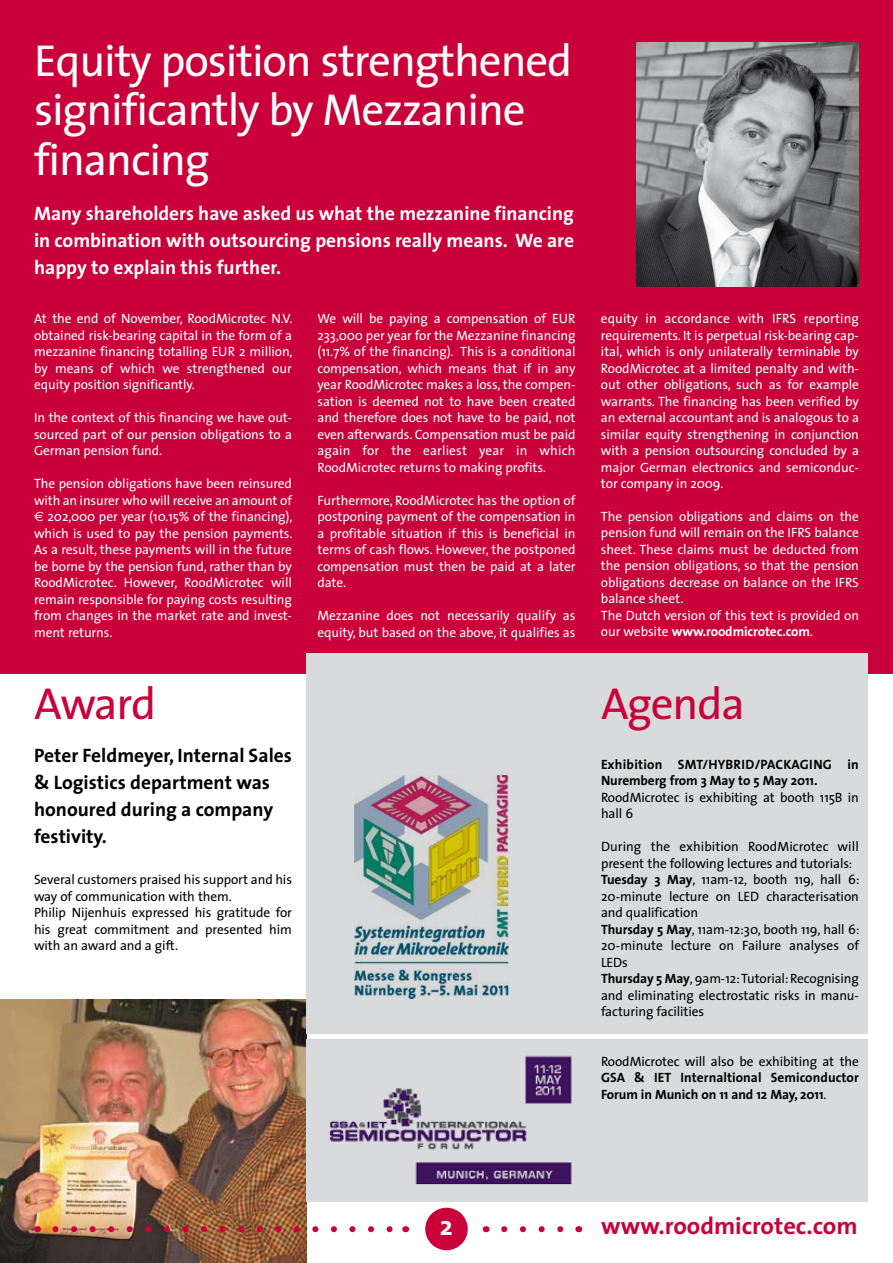
<style>
.page{position:relative;width:893px;height:1263px;background:#fff}
.page>*{position:absolute;margin:0;border:0;box-sizing:border-box;transform-origin:0 0}
.t1{font:45px/49.5px "The Sans";letter-spacing:-.025em;color:#fff}
.t2{font:45px "The Sans";letter-spacing:-.025em;color:#ca003a}
.t3{font:700 27px "The Sans";color:#fff}
.t4{font:700 24px "The Sans";color:#ca003a}
.t5{font:700 19.5px/27px "The Sans";color:#fff;text-align:justify}
.t6{font:700 19.5px/27px "The Sans";color:#000}
.t7{font:13.5px/16.5px "The Sans";letter-spacing:-.005em;color:#fff;text-align:justify}
.t8{font:13.5px/16.5px "The Sans";letter-spacing:-.005em;color:#000}
.t9{font:700 13.5px/16.5px "The Sans";color:#000}
.s1{font-family:"Euro Sans Std"}
.s2{font-weight:700}
.s3{font-weight:400}
</style>
<div class="page">
<img style="left:0;top:1000px;width:306px;height:263px">
<div style="left:0;top:0;width:893px;height:673px;background:#ca003a"></div>
<div style="left:306px;top:653px;width:561px;height:381px;background:#d9dadb"></div>
<div style="left:306px;top:1039px;width:561px;height:162px;background:#d9dadb"></div>
<img style="left:354px;top:775px;width:155px;height:223px">
<img style="left:291px;top:1036px;width:281px;height:158px">
<img style="left:637px;top:43px;width:222px;height:243px">
<div style="left:425px;top:1208px;width:43px;height:42px;background:#ca003a;border-radius:50%"></div>
<svg style="left:55px;top:1226px;width:338px;height:6px"></svg>
<svg style="left:504px;top:1226px;width:60px;height:6px"></svg>
<h1 class="t1" style="left:34px;top:34px;width:540px">Equity position strengthened significantly by Mezzanine financing</h1>
<h3 class="t5" style="left:34px;top:200px;width:542px">Many shareholders have asked us what the mezzanine financing in combination with outsourcing pensions really means. We are happy to explain this further.</h3>
<p class="t7" style="left:34px;top:310px;width:260px">At the end of November, RoodMicrotec N.V. obtained risk-bearing capital in the form of a mezzanine financing totalling EUR 2 million, by means of which we strengthened our equity position significantly.</p>
<p class="t7" style="left:34px;top:409px;width:259px">In the context of this financing we have out&shy;sourced part of our pension obligations to a German pension fund.</p>
<p class="t7" style="left:34px;top:475px;width:260px">The pension obligations have been reinsured with an insurer who will receive an amount of <span class="s1">€</span> 202,000 per year (10.15% of the financing), which is used to pay the pension payments.<br>As a result, these payments will in the future be borne by the pension fund, rather than by RoodMicrotec. However, RoodMicrotec will remain responsible for paying costs resulting from changes in the market rate and invest&shy;ment returns.</p>
<p class="t7" style="left:317px;top:310px;width:259px">We will be paying a compensation of EUR 233,000 per year for the Mezzanine financing (11.7% of the financing). This is a conditional compensation, which means that if in any year RoodMicrotec makes a loss, the compen&shy;sation is deemed not to have been created and therefore does not have to be paid, not even afterwards. Compensation must be paid again for the earliest year in which RoodMicrotec returns to making profits.</p>
<p class="t7" style="left:317px;top:491px;width:259px">Furthermore, RoodMicrotec has the option of postponing payment of the compensation in a profitable situation if this is beneficial in terms of cash flows. However, the postponed compensation must then be paid at a later date.</p>
<p class="t7" style="left:317px;top:607px;width:259px">Mezzanine does not necessarily qualify as equity, but based on the above, it qualifies as</p>
<h1 class="t2" style="left:34px;top:666px;width:124px">Award</h1>
<h3 class="t6" style="left:34px;top:741px;width:259px">Peter Feldmeyer, Internal Sales &amp; Logistics department was honoured during a company festivity.</h3>
<p class="t8" style="left:34px;top:871px;width:259px">Several customers praised his support and his way of communication with them.<br>Philip Nijenhuis expressed his gratitude for his great commitment and presented him with an award and a gift.</p>
<p class="t7" style="left:601px;top:310px;width:259px">equity in accordance with IFRS reporting requirements. It is perpetual risk-bearing cap&shy;ital, which is only unilaterally terminable by RoodMicrotec at a limited penalty and with&shy;out other obligations, such as for example warrants. The financing has been verified by an external accountant and is analogous to a similar equity strengthening in conjunction with a pension outsourcing concluded by a major German electronics and semiconduc&shy;tor company in 2009.</p>
<p class="t7" style="left:601px;top:508px;width:259px;text-align:left">The pension obligations and claims on the pension fund will remain on the IFRS balance sheet. These claims must be deducted from the pension obligations, so that the pension obligations decrease on balance on the IFRS balance sheet.<br>The Dutch version of this text is provided on our website <span class="s2">www.roodmicrotec.com</span>.</p>
<h1 class="t2" style="left:601px;top:666px;width:145px">Agenda</h1>
<p class="t9" style="left:601px;top:755px;width:259px">Exhibition SMT/HYBRID/PACKAGING in<br>Nuremberg from 3 May to 5 May 2011.</p>
<p class="t8" style="left:601px;top:788px;width:259px">RoodMicrotec is exhibiting at booth 115B in hall 6</p>
<p class="t8" style="left:601px;top:838px;width:260px">During the exhibition RoodMicrotec will present the following lectures and tutorials:<br><span class="s2">Tuesday 3 May</span>, 11am-12, booth 119, hall 6:<br>20-minute lecture on LED characterisation and qualification<br><span class="s2">Thursday 5 May</span>, 11am-12:30, booth 119, hall 6:<br>20-minute lecture on Failure analyses of LEDs<br><span class="s2">Thursday 5 May</span>, 9am-12: Tutorial: Recognising and eliminating electrostatic risks in manu&shy;facturing facilities</p>
<p class="t8" style="left:601px;top:1052px;width:259px">RoodMicrotec will also be exhibiting at the</p>
<p class="t9" style="left:601px;top:1069px;width:259px">GSA &amp; IET Internaltional Semiconductor<br>Forum in Munich on 11 and 12 May, 2011<span class="s3">.</span></p>
<h2 class="t3" style="left:440px;top:1203px;width:14px">2</h2>
<h3 class="t4" style="left:601px;top:1206px;width:258px">www.roodmicrotec.com</h3>
</div>
